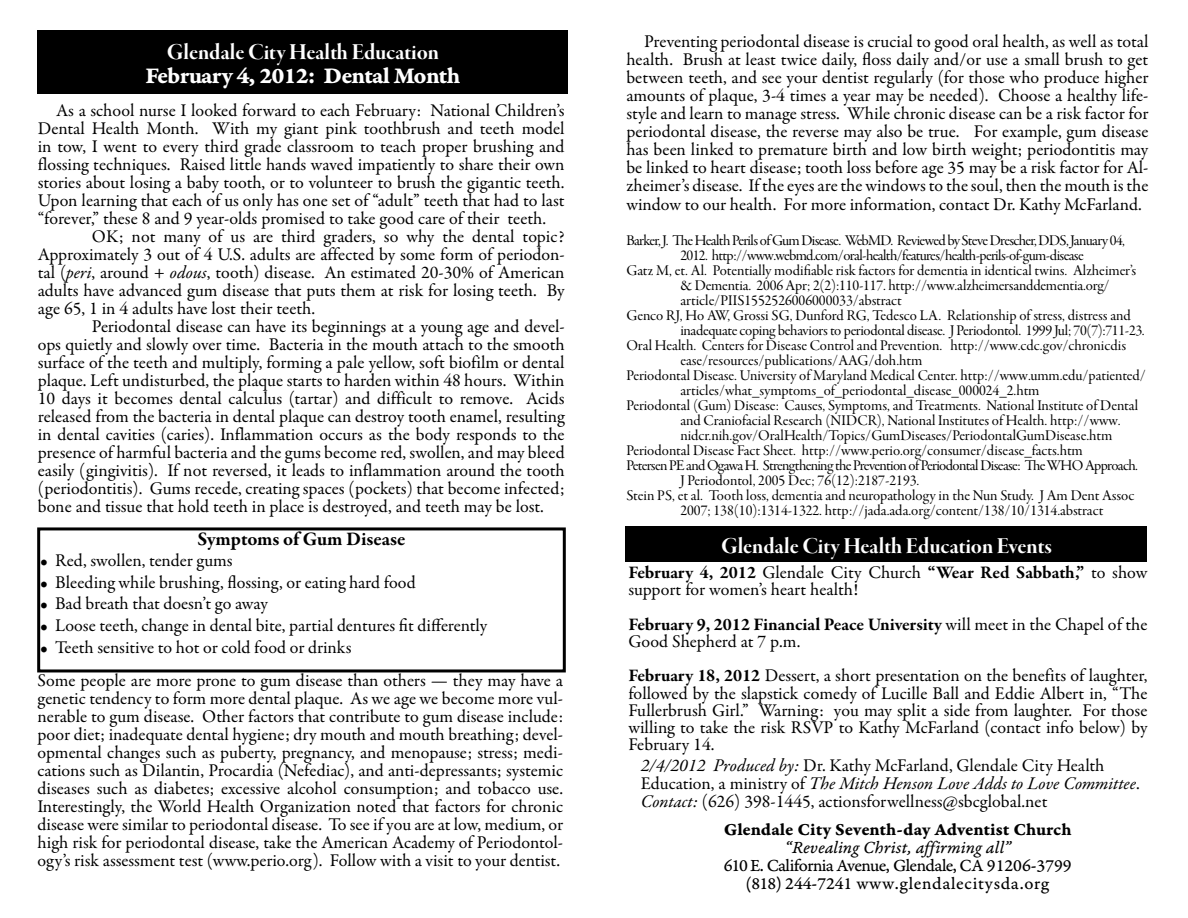
<style>
.page{position:relative;width:1188px;height:918px;background:#fff}
.page>*{position:absolute;margin:0;border:0;box-sizing:border-box;transform-origin:0 0}
.t1{font:24px "Garamond Premr Pro Bd Disp";color:#fff}
.t2{font:24px "Garamond Premr Pro Bd Capt";letter-spacing:-.035em;color:#fff}
.t3{font:700 19.5px "Garamond Premr Pro";letter-spacing:-.005em;color:#000}
.t4{font:18px/18px "Garamond Premr Pro";letter-spacing:-.005em;color:#000;text-align:justify}
.t5{font:18px/18px "Garamond Premr Pro Capt";color:#000;text-align:center}
.t6{font:18px "Garamond Premr Pro Bd Capt";letter-spacing:-.005em;color:#000}
.t7{font:18px "Garamond Premr Pro It Capt";letter-spacing:.005em;color:#000}
.t8{font:15px "Garamond Premr Pro Subh";color:#000}
.t9{font:15px "Garamond Premr Pro Subh";letter-spacing:-.04em;color:#000}
.t10{font:15px "Garamond Premr Pro Subh";letter-spacing:-.02em;color:#000}
.s1{font-style:italic}
.s2{font-weight:700}
</style>
<div class="page">
<div style="left:38px;top:30px;width:530px;height:64px;background:#000"></div>
<div style="left:37px;top:527px;width:529px;height:145px;border:3px solid #000"></div>
<div style="left:626px;top:526px;width:522px;height:36px;background:#000"></div>
<h1 class="t1" style="left:167px;top:38px;width:274px">Glendale City Health Education</h1>
<h1 class="t2" style="left:145px;top:61px;width:317px">February 4, 2012: Dental Month</h1>
<p class="t4" style="left:38px;top:102px;width:528px;text-indent:18px">As a school nurse I looked forward to each February: National Children’s Dental Health Month. With my giant pink toothbrush and teeth model in tow, I went to every third grade classroom to teach proper brushing and flossing techniques. Raised little hands waved impatiently to share their own stories about losing a baby tooth, or to volunteer to brush the gigantic teeth.<br>Upon learning that each of us only has one set of “adult” teeth that had to last “forever,” these 8 and 9 year-olds promised to take good care of their teeth.</p>
<p class="t4" style="left:38px;top:228px;width:528px;text-indent:54px">OK; not many of us are third graders, so why the dental topic?<br>Approximately 3 out of 4 U.S. adults are affected by some form of periodon&shy;tal (<span class="s1">peri</span>, around + <span class="s1">odous</span>, tooth) disease. An estimated 20-30% of American adults have advanced gum disease that puts them at risk for losing teeth. By age 65, 1 in 4 adults have lost their teeth.</p>
<p class="t4" style="left:38px;top:318px;width:528px;text-indent:54px">Periodontal disease can have its beginnings at a young age and devel&shy;ops quietly and slowly over time. Bacteria in the mouth attach to the smooth surface of the teeth and multiply, forming a pale yellow, soft biofilm or dental plaque. Left undisturbed, the plaque starts to harden within 48 hours. Within 10 days it becomes dental calculus (tartar) and difficult to remove. Acids released from the bacteria in dental plaque can destroy tooth enamel, resulting in dental cavities (caries). Inflammation occurs as the body responds to the presence of harmful bacteria and the gums become red, swollen, and may bleed easily (gingivitis). If not reversed, it leads to inflammation around the tooth (periodontitis). Gums recede, creating spaces (pockets) that become infected; bone and tissue that hold teeth in place is destroyed, and teeth may be lost.</p>
<p class="t3" style="left:198px;top:527px;width:209px">Symptoms of Gum Disease</p>
<p class="t4" style="left:40px;top:552px;width:194px">• Red, swollen, tender gums</p>
<p class="t4" style="left:40px;top:574px;width:377px">• Bleeding while brushing, flossing, or eating hard food</p>
<p class="t4" style="left:40px;top:595px;width:229px">• Bad breath that doesn’t go away</p>
<p class="t4" style="left:40px;top:617px;width:449px">• Loose teeth, change in dental bite, partial dentures fit differently</p>
<p class="t4" style="left:38px;top:631px;width:527px;line-height:33px">• Teeth sensitive to hot or cold food or drinks<br>Some people are more prone to gum disease than others — they may have a</p>
<p class="t4" style="left:38px;top:689px;width:527px">genetic tendency to form more dental plaque. As we age we become more vul&shy;nerable to gum disease. Other factors that contribute to gum disease include: poor diet; inadequate dental hygiene; dry mouth and mouth breathing; devel&shy;opmental changes such as puberty, pregnancy, and menopause; stress; medi&shy;cations such as Dilantin, Procardia (Nefediac), and anti-depressants; systemic diseases such as diabetes; excessive alcohol consumption; and tobacco use.<br>Interestingly, the World Health Organization noted that factors for chronic disease were similar to periodontal disease. To see if you are at low, medium, or high risk for periodontal disease, take the American Academy of Periodontol&shy;ogy’s risk assessment test (www.perio.org). Follow with a visit to your dentist.</p>
<p class="t4" style="left:626px;top:32px;width:524px;text-indent:18px">Preventing periodontal disease is crucial to good oral health, as well as total health. Brush at least twice daily, floss daily and/or use a small brush to get between teeth, and see your dentist regularly (for those who produce higher amounts of plaque, 3-4 times a year may be needed). Choose a healthy life&shy;style and learn to manage stress. While chronic disease can be a risk factor for periodontal disease, the reverse may also be true. For example, gum disease has been linked to premature birth and low birth weight; periodontitis may be linked to heart disease; tooth loss before age 35 may be a risk factor for Al&shy;zheimer’s disease. If the eyes are the windows to the soul, then the mouth is the window to our health. For more information, contact Dr. Kathy McFarland.</p>
<p class="t9" style="left:626px;top:231px;width:500px">Barker, J. The Health Perils of Gum Disease. WebMD. Reviewed by Steve Drescher, DDS, January 04,</p>
<p class="t9" style="left:680px;top:246px;width:405px">2012. http://www.webmd.com/oral-health/features/health-perils-of-gum-disease</p>
<p class="t8" style="left:626px;top:261px;width:511px">Gatz M, et. Al. Potentially modifiable risk factors for dementia in identical twins. Alzheimer’s</p>
<p class="t8" style="left:680px;top:276px;width:431px">&amp; Dementia. 2006 Apr; 2(2):110-117. http://www.alzheimersanddementia.org/</p>
<p class="t8" style="left:680px;top:291px;width:223px">article/PIIS1552526006000033/abstract</p>
<p class="t8" style="left:626px;top:306px;width:506px">Genco RJ, Ho AW, Grossi SG, Dunford RG, Tedesco LA. Relationship of stress, distress and</p>
<p class="t10" style="left:680px;top:321px;width:466px">inadequate coping behaviors to periodontal disease. J Periodontol. 1999 Jul; 70(7):711-23.</p>
<p class="t8" style="left:626px;top:336px;width:501px">Oral Health. Centers for Disease Control and Prevention. http://www.cdc.gov/chronicdis</p>
<p class="t8" style="left:680px;top:351px;width:243px">ease/resources/publications/AAG/doh.htm</p>
<p class="t8" style="left:626px;top:366px;width:521px">Periodontal Disease. University of Maryland Medical Center. http://www.umm.edu/patiented/</p>
<p class="t8" style="left:680px;top:381px;width:361px">articles/what_symptoms_of_periodontal_disease_000024_2.htm</p>
<p class="t8" style="left:626px;top:396px;width:513px">Periodontal (Gum) Disease: Causes, Symptoms, and Treatments. National Institute of Dental</p>
<p class="t8" style="left:680px;top:411px;width:442px">and Craniofacial Research (NIDCR), National Institutes of Health. http://www.</p>
<p class="t8" style="left:680px;top:426px;width:433px">nidcr.nih.gov/OralHealth/Topics/GumDiseases/PeriodontalGumDisease.htm</p>
<p class="t8" style="left:626px;top:441px;width:458px">Periodontal Disease Fact Sheet. http://www.perio.org/consumer/disease_facts.htm</p>
<p class="t9" style="left:626px;top:456px;width:513px">Petersen PE and Ogawa H. Strengthening the Prevention of Periodontal Disease: The WHO Approach.</p>
<p class="t8" style="left:680px;top:471px;width:240px">J Periodontol, 2005 Dec; 76(12):2187-2193.</p>
<p class="t8" style="left:626px;top:486px;width:510px">Stein PS, et al. Tooth loss, dementia and neuropathology in the Nun Study. J Am Dent Assoc</p>
<p class="t8" style="left:680px;top:501px;width:424px">2007; 138(10):1314-1322. http://jada.ada.org/content/138/10/1314.abstract</p>
<h1 class="t1" style="left:721px;top:532px;width:332px">Glendale City Health Education Events</h1>
<p class="t4" style="left:628px;top:564px;width:521px;line-height:17.2px"><span class="s2">February 4, 2012</span> Glendale City Church <span class="s2">“Wear Red Sabbath,”</span> to show support for women’s heart health!</p>
<p class="t4" style="left:628px;top:616px;width:521px;line-height:17.2px"><span class="s2">February 9, 2012 Financial Peace University</span> will meet in the Chapel of the<br>Good Shepherd at 7 p.m.</p>
<p class="t4" style="left:628px;top:668px;width:521px;line-height:17.2px"><span class="s2">February 18, 2012</span> Dessert, a short presentation on the benefits of laughter, followed by the slapstick comedy of Lucille Ball and Eddie Albert in, “The Fullerbrush Girl.” Warning: you may split a side from laughter. For those willing to take the risk RSVP to Kathy McFarland (contact info below) by February 14.</p>
<p class="t4" style="left:641px;top:756px;width:500px;text-align:left"><span class="s1">2/4/2012 Produced by:</span> Dr. Kathy McFarland, Glendale City Health<br>Education, a ministry of <span class="s1">The Mitch Henson Love Adds to Love Committee</span>.<br><span class="s1">Contact:</span> (626) 398-1445, actionsforwellness@sbcglobal.net</p>
<p class="t6" style="left:724px;top:819px;width:350px">Glendale City Seventh-day Adventist Church</p>
<p class="t7" style="left:785px;top:837px;width:228px">“Revealing Christ, affirming all”</p>
<p class="t5" style="left:724px;top:857px;width:349px">610 E. California Avenue, Glendale, CA 91206-3799 (818) 244-7241 www.glendalecitysda.org</p>
</div>
